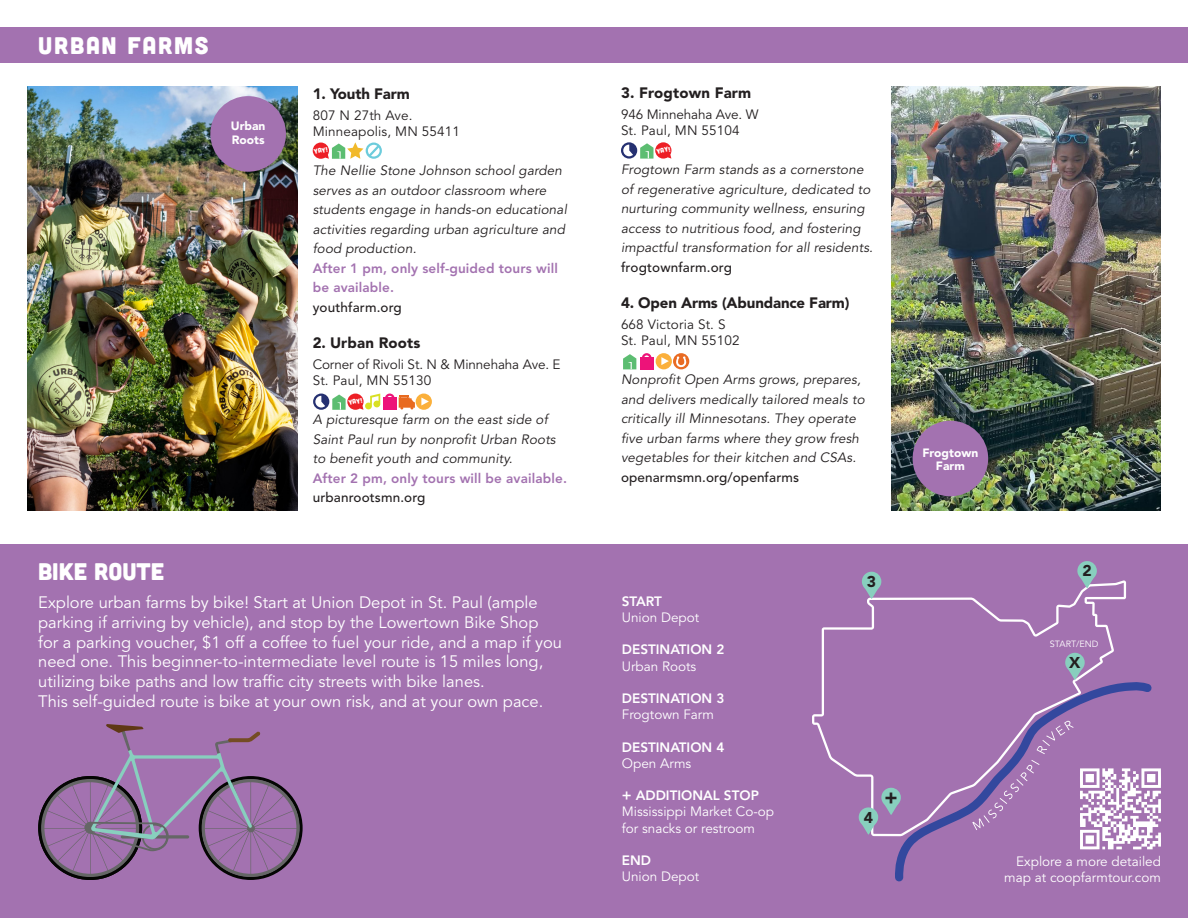
<style>
.page{position:relative;width:1188px;height:918px;background:#fff}
.page>*{position:absolute;margin:0;border:0;box-sizing:border-box;transform-origin:0 0}
.t1{font:24px "Cubano";letter-spacing:.07em;color:#fff}
.t2{font:24px "Cubano";color:#fff}
.t3{font:900 19.8px "Avenir LT Std";color:#231f20}
.t4{font:16.5px/19.8px "Avenir LT Std";color:#fff}
.t5{font:900 15.6px "Avenir LT Std";color:#231f20}
.t6{font:900 15px "Avenir LT Std";letter-spacing:-.01em;color:#231f20}
.t7{font:900 15px "Avenir LT Std";letter-spacing:.01em;color:#231f20}
.t8{font:italic 13.5px/19.5px "Avenir LT Std";letter-spacing:.01em;color:#231f20}
.t9{font:13.5px/16.2px "Avenir LT Std";color:#fff}
.t10{font:13.5px "Avenir LT Std";letter-spacing:.01em;color:#231f20}
.t11{font:800 13.5px/19.5px "Avenir LT Std";letter-spacing:.01em;color:#a372b0}
.t12{font:500 13.5px "Avenir LT Std";letter-spacing:.01em;color:#231f20}
.t13{font:800 13.5px "Avenir LT Std";color:#fff}
.t14{font:13.5px "Avenir LT Std";letter-spacing:-.01em;color:#231f20}
.t15{font:900 12px "Avenir LT Std";color:#fff}
.t16{font:9px "Avenir LT Std";color:#fff}
.t17{font:6.75px "Cubano";color:#fff}
.s1{font-size:14.85px}
</style>
<div class="page">
<div style="left:0;top:544px;width:1188px;height:374px;background:#a372b0"></div>
<svg style="left:812px;top:580px;width:314px;height:256px"></svg>
<svg style="left:891px;top:677px;width:262px;height:205px"></svg>
<svg style="left:972px;top:760px;width:68px;height:70px"></svg>
<svg style="left:1037px;top:720px;width:37px;height:34px"></svg>
<svg style="left:1065px;top:652px;width:20px;height:28px"></svg>
<svg style="left:1077px;top:561px;width:20px;height:27px"></svg>
<svg style="left:862px;top:571px;width:19px;height:28px"></svg>
<svg style="left:859px;top:787px;width:42px;height:48px"></svg>
<div style="left:0;top:27px;width:1188px;height:36px;background:#a372b0"></div>
<img style="left:891px;top:86px;width:270px;height:424px">
<img style="left:27px;top:86px;width:270px;height:424px">
<div style="left:210px;top:96px;width:76px;height:76px;background:#a372b0;border-radius:50%"></div>
<div style="left:913px;top:421px;width:75px;height:75px;background:#a372b0;border-radius:50%"></div>
<div style="left:416px;top:394px;width:16px;height:16px;background:#fbb03b;border-radius:50%"></div>
<svg style="left:421px;top:398px;width:8px;height:7px"></svg>
<svg style="left:313px;top:394px;width:102px;height:16px"></svg>
<svg style="left:621px;top:142px;width:50px;height:17px"></svg>
<div style="left:656px;top:353px;width:16px;height:16px;background:#fbb03b;border-radius:50%"></div>
<div style="left:640px;top:357px;width:14px;height:12px;background:#ed1379"></div>
<svg style="left:642px;top:353px;width:10px;height:4px"></svg>
<svg style="left:623px;top:354px;width:13px;height:15px"></svg>
<svg style="left:661px;top:353px;width:28px;height:16px"></svg>
<svg style="left:313px;top:142px;width:69px;height:17px"></svg>
<svg style="left:38px;top:724px;width:265px;height:156px"></svg>
<svg style="left:1080px;top:768px;width:81px;height:81px"></svg>
<p class="t1" style="left:38px;top:31px;width:172px">URBAN FARMS</p>
<p class="t15" style="left:231px;top:119px;width:36px">Urban</p>
<p class="t15" style="left:232px;top:132px;width:34px">Roots</p>
<p class="t7" style="left:621px;top:83px;width:132px">3. Frogtown Farm</p>
<p class="t14" style="left:621px;top:106px;width:139px">946 Minnehaha Ave. W</p>
<p class="t10" style="left:621px;top:123px;width:120px">St. Paul, MN 55104</p>
<p class="t8" style="left:621px;top:160px;width:254px">Frogtown Farm stands as a cornerstone of regenerative agriculture, dedicated to nurturing community wellness, ensuring access to nutritious food, and fostering impactful transformation for all residents.</p>
<p class="t12" style="left:621px;top:259px;width:113px">frogtownfarm.org</p>
<p class="t6" style="left:621px;top:293px;width:230px">4. Open Arms (Abundance Farm)</p>
<p class="t10" style="left:621px;top:316px;width:106px">668 Victoria St. S</p>
<p class="t10" style="left:621px;top:333px;width:120px">St. Paul, MN 55102</p>
<p class="t8" style="left:621px;top:370px;width:245px">Nonprofit Open Arms grows, prepares, and delivers medically tailored meals to critically ill Minnesotans. They operate five urban farms where they grow fresh vegetables for their kitchen and CSAs.</p>
<p class="t12" style="left:621px;top:469px;width:180px">openarmsmn.org/openfarms</p>
<p class="t6" style="left:313px;top:85px;width:99px">1. Youth Farm</p>
<p class="t10" style="left:313px;top:107px;width:101px">807 N 27th Ave.</p>
<p class="t10" style="left:313px;top:124px;width:149px">Minneapolis, MN 55411</p>
<p class="t8" style="left:313px;top:161px;width:256px">The Nellie Stone Johnson school garden serves as an outdoor classroom where students engage in hands-on educational activities regarding urban agriculture and food production.</p>
<p class="t11" style="left:313px;top:258px;width:247px">After 1 pm, only self-guided tours will be available.</p>
<p class="t12" style="left:313px;top:299px;width:91px">youthfarm.org</p>
<p class="t7" style="left:313px;top:334px;width:109px">2. Urban Roots</p>
<p class="t14" style="left:313px;top:356px;width:249px">Corner of Rivoli St. N &amp; Minnehaha Ave. E</p>
<p class="t10" style="left:313px;top:373px;width:120px">St. Paul, MN 55130</p>
<p class="t8" style="left:313px;top:410px;width:245px">A picturesque farm on the east side of<br>Saint Paul run by nonprofit Urban Roots to benefit youth and community.</p>
<p class="t11" style="left:313px;top:468px;width:256px">After 2 pm, only tours will be available.</p>
<p class="t12" style="left:313px;top:490px;width:114px">urbanrootsmn.org</p>
<p class="t17" style="left:313px;top:148px;width:16px;rotate:-12deg">Yay!</p>
<p class="t17" style="left:656px;top:147px;width:16px;rotate:-12deg">Yay!</p>
<p class="t17" style="left:348px;top:399px;width:16px;rotate:-12deg">Yay!</p>
<p class="t2" style="left:38px;top:556px;width:127px">BIKE ROUTE</p>
<p class="t4" style="left:38px;top:593px;width:525px">Explore urban farms by bike! Start at Union Depot in St. Paul (ample parking if arriving by vehicle), and stop by the Lowertown Bike Shop for a parking voucher, $1 off a coffee to fuel your ride, and a map if you need one. This beginner-to-intermediate level route is 15 miles long, utilizing bike paths and low traffic city streets with bike lanes.</p>
<p class="t4" style="left:38px;top:692px;width:507px">This self-guided route is bike at your own risk, and at your own pace.</p>
<p class="t13" style="left:622px;top:593px;width:42px">START</p>
<p class="t9" style="left:622px;top:610px;width:79px">Union Depot</p>
<p class="t13" style="left:622px;top:642px;width:104px">DESTINATION 2</p>
<p class="t9" style="left:622px;top:658px;width:76px">Urban Roots</p>
<p class="t13" style="left:622px;top:690px;width:104px">DESTINATION 3</p>
<p class="t9" style="left:622px;top:707px;width:94px">Frogtown Farm</p>
<p class="t13" style="left:622px;top:739px;width:104px">DESTINATION 4</p>
<p class="t9" style="left:622px;top:755px;width:71px">Open Arms</p>
<p class="t13" style="left:622px;top:788px;width:139px"><span class="s1">+</span> ADDITIONAL STOP</p>
<p class="t9" style="left:622px;top:804px;width:154px">Mississippi Market Co-op for snacks or restroom</p>
<p class="t13" style="left:622px;top:852px;width:31px">END</p>
<p class="t9" style="left:622px;top:869px;width:79px">Union Depot</p>
<p class="t5" style="left:867px;top:572px;width:11px">3</p>
<p class="t5" style="left:864px;top:808px;width:11px">4</p>
<h2 class="t3" style="left:884px;top:785px;width:15px">+</h2>
<p class="t15" style="left:923px;top:445px;width:57px">Frogtown</p>
<p class="t15" style="left:936px;top:459px;width:30px">Farm</p>
<p class="t5" style="left:1082px;top:562px;width:11px">2</p>
<p class="t16" style="left:1050px;top:639px;width:50px">START/END</p>
<p class="t5" style="left:1069px;top:653px;width:13px">X</p>
<p class="t9" style="left:1004px;top:853px;width:158px;text-align:right">Explore a more detailed map at coopfarmtour.com</p>
</div>
